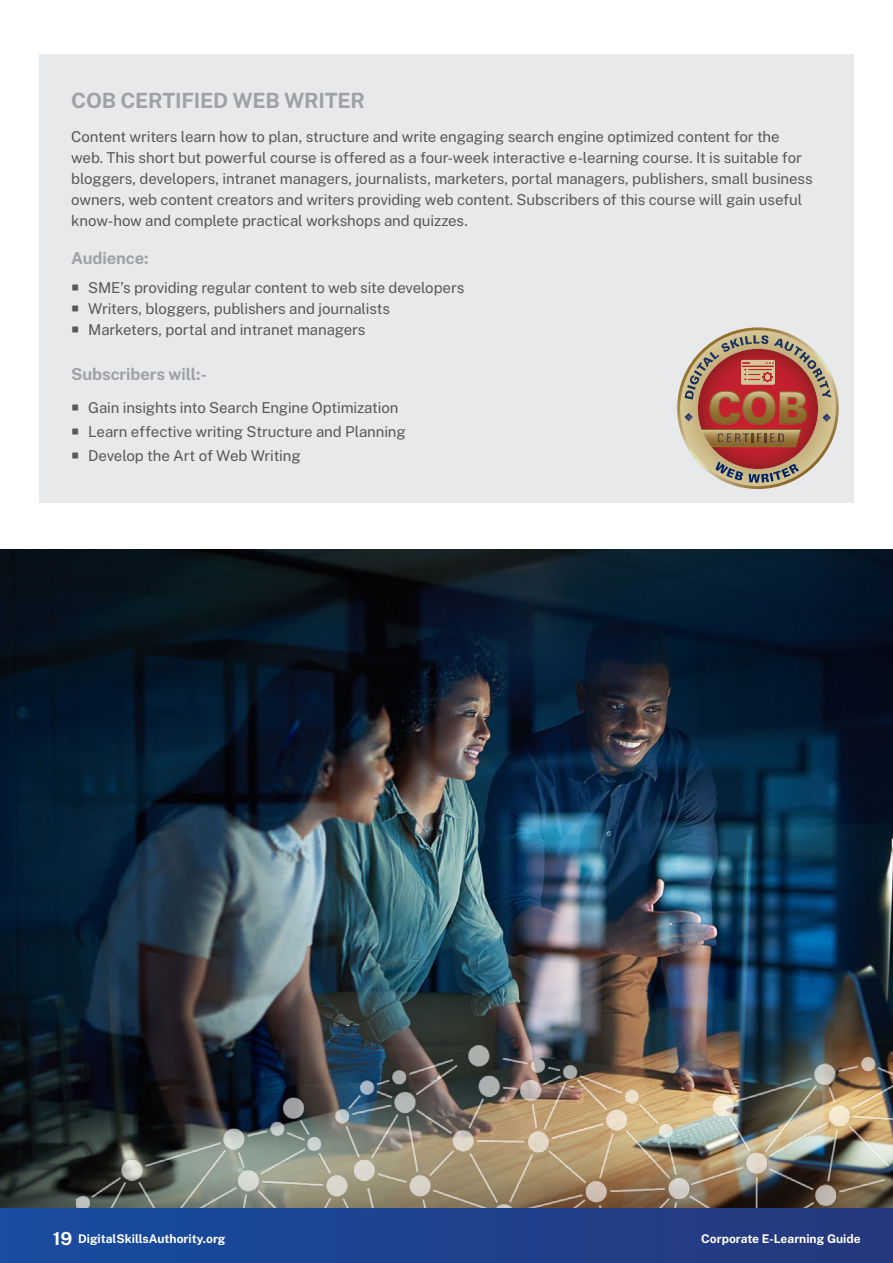
<style>
.page{position:relative;width:893px;height:1263px;background:#fff}
.page>*{position:absolute;margin:0;border:0;box-sizing:border-box;transform-origin:0 0}
.Subtitle{font:700 21px "Public Sans";letter-spacing:-.015em;color:#9ea2a7}
.t1{font:700 16.5px "Public Sans";letter-spacing:-.005em;color:#9ea2a7}
.t2{font:15px/21px "Public Sans";letter-spacing:-.01em;color:#57585a}
.t3{font:700 12px "Public Sans";color:#fff}
.s1{font-size:18px}
</style>
<div class="page">
<div style="left:0;top:1208px;width:893px;height:55px;background:linear-gradient(to right,#174ca0,#26387b)"></div>
<div style="left:39px;top:54px;width:815px;height:449px;background:#e8e9ea"></div>
<svg style="left:677px;top:327px;width:162px;height:162px"></svg>
<img style="left:0;top:550px;width:893px;height:658px">
<img style="left:76px;top:1045px;width:817px;height:163px">
<p class="Subtitle" style="left:71px;top:86px;width:295px">COB CERTIFIED WEB WRITER</p>
<p class="t2" style="left:71px;top:125px;width:743px">Content writers learn how to plan, structure and write engaging search engine optimized content for the web. This short but powerful course is offered as a four-week interactive e-learning course. It is suitable for bloggers, developers, intranet managers, journalists, marketers, portal managers, publishers, small business owners, web content creators and writers providing web content. Subscribers of this course will gain useful know-how and complete practical workshops and quizzes.</p>
<p class="t1" style="left:71px;top:247px;width:79px">Audience:</p>
<p class="t2" style="left:88px;top:277px;width:378px">SME’s providing regular content to web site developers</p>
<p class="t2" style="left:88px;top:298px;width:303px">Writers, bloggers, publishers and journalists</p>
<p class="t2" style="left:88px;top:319px;width:279px">Marketers, portal and intranet managers</p>
<p class="t1" style="left:71px;top:363px;width:137px">Subscribers will:-</p>
<p class="t2" style="left:88px;top:396px;width:312px">Gain insights into Search Engine Optimization</p>
<p class="t2" style="left:88px;top:420px;width:319px">Learn effective writing Structure and Planning</p>
<p class="t2" style="left:88px;top:444px;width:214px">Develop the Art of Web Writing</p>
<p class="t3" style="left:53px;top:1231px;width:174px"><span class="s1">19</span> DigitalSkillsAuthority.org</p>
<p class="t3" style="left:701px;top:1231px;width:161px">Corporate E-Learning Guide</p>
</div>
